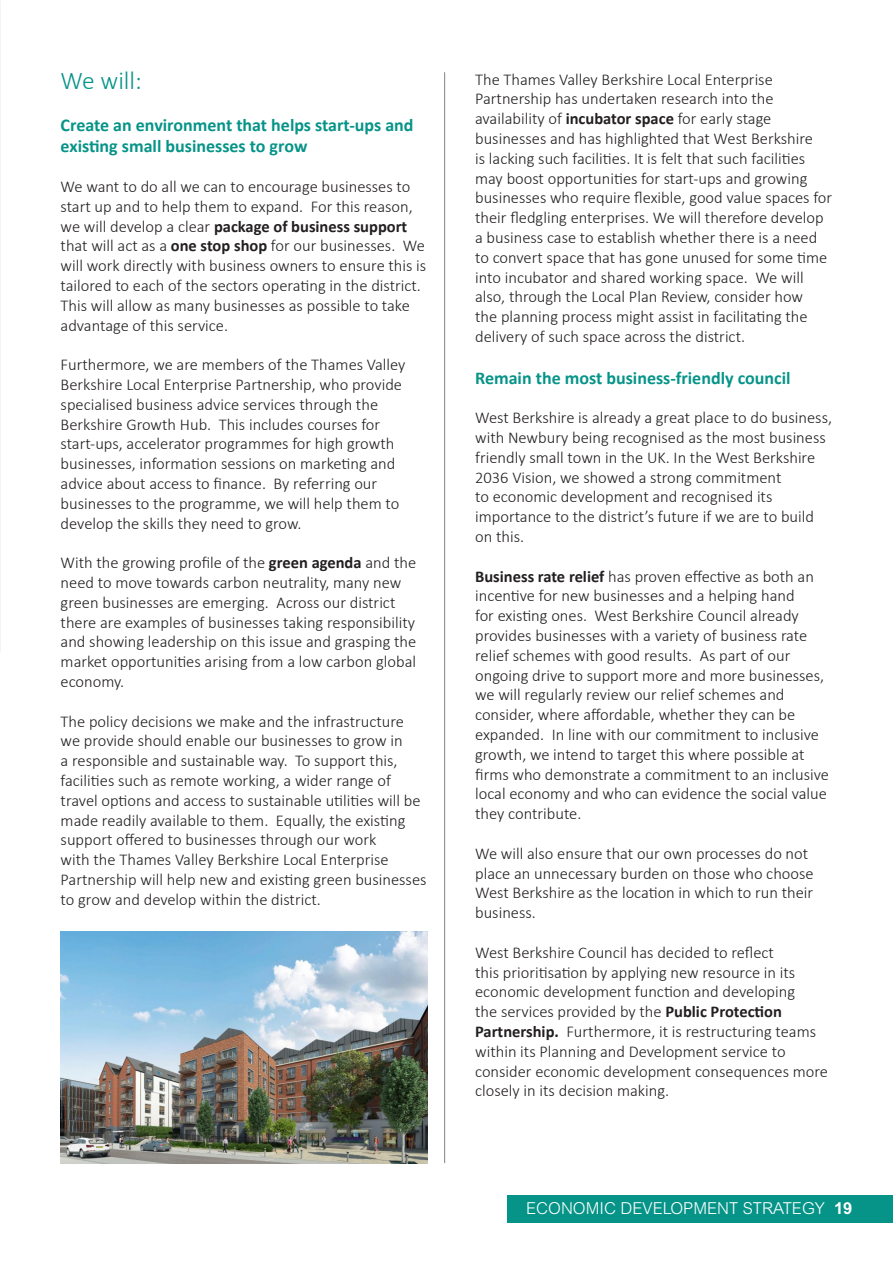
<style>
.page{position:relative;width:893px;height:1263px;background:#fff}
.page>*{position:absolute;margin:0;border:0;box-sizing:border-box;transform-origin:0 0}
.Paragraph_Style_1{font:300 25.5px "Calibri";color:#069488}
.Paragraph_Style_1-2{font:700 18px/21.6px "Calibri";color:#069488}
.Paragraph_Style_1-3{font:300 16.5px/19.8px "Calibri";color:#231f20}
.t1{font:300 16.5px "Arial MT Std";color:#fff}
.s1{font-weight:700}
</style>
<div class="page">
<div style="left:507px;top:1195px;width:386px;height:28px;background:#069488"></div>
<img style="left:0;top:0;width:1px;height:652px">
<hr style="left:444px;top:72px;width:1px;height:1091px;background:#808285">
<img style="left:61px;top:931px;width:366px;height:232px">
<p class="Paragraph_Style_1" style="left:61px;top:65px;width:83px">We will:</p>
<p class="Paragraph_Style_1-2" style="left:61px;top:114px;width:354px">Create an environment that helps start-ups and existing small businesses to grow</p>
<p class="Paragraph_Style_1-3" style="left:61px;top:176px;width:367px">We want to do all we can to encourage businesses to start up and to help them to expand. For this reason, we will develop a clear <span class="s1">package of business support </span>that will act as a <span class="s1">one stop shop</span> for our businesses. We will work directly with business owners to ensure this is tailored to each of the sectors operating in the district.<br>This will allow as many businesses as possible to take advantage of this service.</p>
<p class="Paragraph_Style_1-3" style="left:61px;top:355px;width:346px">Furthermore, we are members of the Thames Valley Berkshire Local Enterprise Partnership, who provide specialised business advice services through the Berkshire Growth Hub. This includes courses for start-ups, accelerator programmes for high growth businesses, information sessions on marketing and advice about access to finance. By referring our businesses to the programme, we will help them to develop the skills they need to grow.</p>
<p class="Paragraph_Style_1-3" style="left:61px;top:553px;width:357px">With the growing profile of the <span class="s1">green agenda</span> and the need to move towards carbon neutrality, many new green businesses are emerging. Across our district there are examples of businesses taking responsibility and showing leadership on this issue and grasping the market opportunities arising from a low carbon global economy.</p>
<p class="Paragraph_Style_1-3" style="left:61px;top:711px;width:367px">The policy decisions we make and the infrastructure we provide should enable our businesses to grow in<br>a responsible and sustainable way. To support this, facilities such as remote working, a wider range of travel options and access to sustainable utilities will be made readily available to them. Equally, the existing support offered to businesses through our work<br>with the Thames Valley Berkshire Local Enterprise Partnership will help new and existing green businesses to grow and develop within the district.</p>
<p class="Paragraph_Style_1-3" style="left:475px;top:69px;width:359px">The Thames Valley Berkshire Local Enterprise Partnership has undertaken research into the availability of <span class="s1">incubator space</span> for early stage businesses and has highlighted that West Berkshire<br>is lacking such facilities. It is felt that such facilities may boost opportunities for start-ups and growing businesses who require flexible, good value spaces for their fledgling enterprises. We will therefore develop a business case to establish whether there is a need to convert space that has gone unused for some time into incubator and shared working space. We will also, through the Local Plan Review, consider how<br>the planning process might assist in facilitating the delivery of such space across the district.</p>
<p class="Paragraph_Style_1-2" style="left:475px;top:367px;width:317px">Remain the most business-friendly council</p>
<p class="Paragraph_Style_1-3" style="left:475px;top:408px;width:358px">West Berkshire is already a great place to do business, with Newbury being recognised as the most business friendly small town in the UK. In the West Berkshire 2036 Vision, we showed a strong commitment<br>to economic development and recognised its importance to the district’s future if we are to build on this.</p>
<p class="Paragraph_Style_1-3" style="left:475px;top:566px;width:355px"><span class="s1">Business rate relief</span> has proven effective as both an incentive for new businesses and a helping hand<br>for existing ones. West Berkshire Council already provides businesses with a variety of business rate relief schemes with good results. As part of our ongoing drive to support more and more businesses, we will regularly review our relief schemes and consider, where affordable, whether they can be expanded. In line with our commitment to inclusive growth, we intend to target this where possible at firms who demonstrate a commitment to an inclusive local economy and who can evidence the social value they contribute.</p>
<p class="Paragraph_Style_1-3" style="left:475px;top:843px;width:340px">We will also ensure that our own processes do not place an unnecessary burden on those who choose West Berkshire as the location in which to run their business.</p>
<p class="Paragraph_Style_1-3" style="left:475px;top:942px;width:354px">West Berkshire Council has decided to reflect<br>this prioritisation by applying new resource in its economic development function and developing<br>the services provided by the <span class="s1">Public Protection Partnership.</span> Furthermore, it is restructuring teams within its Planning and Development service to consider economic development consequences more closely in its decision making.</p>
<p class="t1" style="left:526px;top:1199px;width:328px">ECONOMIC DEVELOPMENT STRATEGY <span class="s1">19</span></p>
</div>
